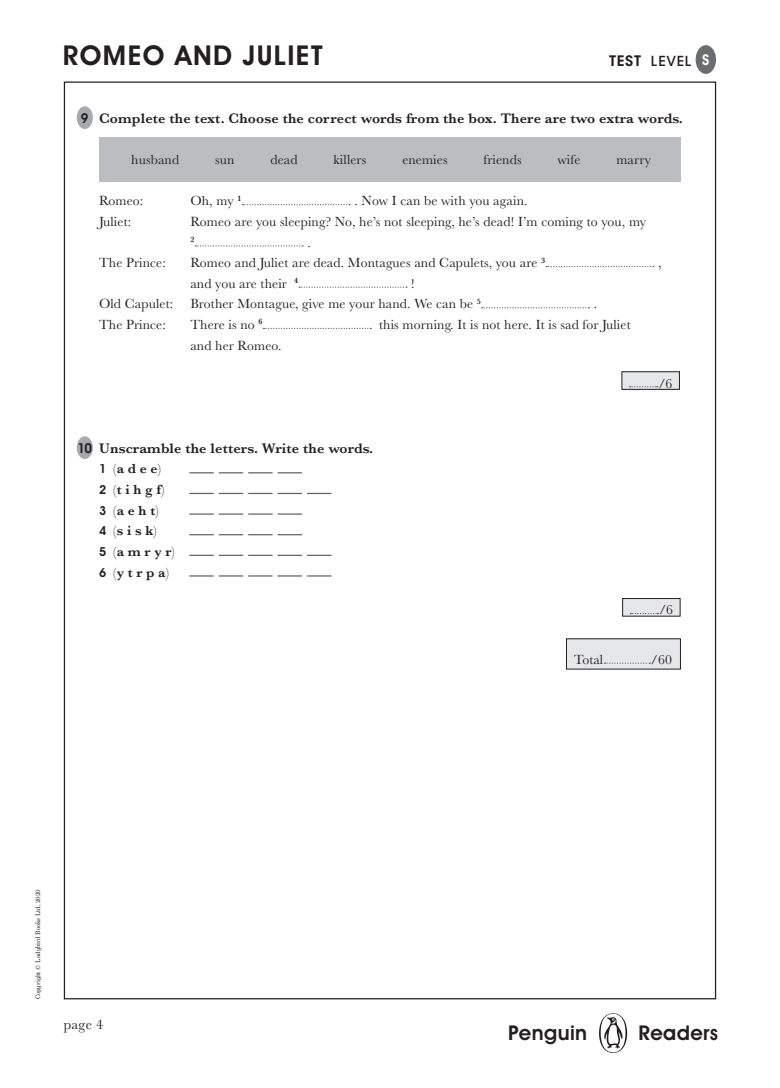
<style>
.page{position:relative;width:780px;height:1088px;background:#fff}
.page>*{position:absolute;margin:0;border:0;box-sizing:border-box;transform-origin:0 0}
.t1{font:600 27.5px "Avant Garde IT Cby BT";letter-spacing:.05em;color:#231f20}
.t2{font:600 20.5px "Avant Garde IT Cby BT";letter-spacing:.02em;color:#231f20}
.t3{font:600 14.38px "Baskerville";letter-spacing:.01em;color:#231f20}
.t4{font:14.38px "Baskerville";color:#231f20}
.t5{font:13.75px/20.6px "Baskerville";letter-spacing:.01em;color:#231f20}
.t6{font:600 13.75px/20.6px "Baskerville";color:#231f20}
.t7{font:500 13.75px "ITC Avant Garde Std";letter-spacing:.05em;color:#231f20}
.t8{font:600 13.75px "Avant Garde IT Cby BT";color:#231f20;scale:.96 1}
.t9{font:600 8px "Baskerville";color:#231f20}
.t10{font:6.25px "Century Schlbk Penguin Inf";color:#231f20}
.s1{font-weight:600;font-size:14.38px}
.s2{font-family:"Avant Garde IT Cby BT";font-weight:600;font-size:15px;color:#fff}
.s3{font-family:"Avant Garde IT Cby BT";font-size:12.5px}
.s4{font-weight:400}
</style>
<div class="page">
<div style="left:695px;top:45px;width:21px;height:29px;background:#6c6d70;border-radius:50%"></div>
<svg style="left:599px;top:1013px;width:28px;height:40px"></svg>
<svg style="left:600px;top:1014px;width:25px;height:38px"></svg>
<div style="left:99px;top:138px;width:581px;height:44px;background:#bcbdc0"></div>
<div style="left:77px;top:106px;width:16px;height:23px;background:#a8a9ad;border-radius:50%"></div>
<div style="left:77px;top:436px;width:16px;height:23px;background:#a8a9ad;border-radius:50%"></div>
<svg style="left:242px;top:204px;width:108px;height:1px"></svg>
<svg style="left:195px;top:245px;width:108px;height:1px"></svg>
<svg style="left:546px;top:266px;width:108px;height:1px"></svg>
<svg style="left:299px;top:286px;width:108px;height:2px"></svg>
<svg style="left:481px;top:307px;width:108px;height:1px"></svg>
<svg style="left:263px;top:328px;width:108px;height:1px"></svg>
<svg style="left:190px;top:472px;width:23px;height:1px"></svg>
<svg style="left:219px;top:472px;width:53px;height:1px"></svg>
<svg style="left:278px;top:472px;width:23px;height:1px"></svg>
<svg style="left:190px;top:493px;width:23px;height:1px"></svg>
<svg style="left:219px;top:493px;width:53px;height:1px"></svg>
<svg style="left:278px;top:493px;width:23px;height:1px"></svg>
<svg style="left:307px;top:493px;width:24px;height:1px"></svg>
<hr style="left:190px;top:513px;width:23px;height:2px;background:#636366">
<hr style="left:219px;top:513px;width:24px;height:2px;background:#636366">
<hr style="left:248px;top:513px;width:24px;height:2px;background:#636366">
<hr style="left:278px;top:513px;width:23px;height:2px;background:#636366">
<svg style="left:190px;top:534px;width:23px;height:1px"></svg>
<svg style="left:219px;top:534px;width:53px;height:1px"></svg>
<svg style="left:278px;top:534px;width:23px;height:1px"></svg>
<svg style="left:190px;top:555px;width:23px;height:1px"></svg>
<svg style="left:219px;top:555px;width:53px;height:1px"></svg>
<svg style="left:278px;top:555px;width:23px;height:1px"></svg>
<svg style="left:307px;top:555px;width:24px;height:1px"></svg>
<svg style="left:190px;top:575px;width:23px;height:1px"></svg>
<svg style="left:219px;top:575px;width:53px;height:1px"></svg>
<svg style="left:278px;top:575px;width:23px;height:1px"></svg>
<svg style="left:307px;top:575px;width:24px;height:1px"></svg>
<div style="left:622px;top:372px;width:57px;height:17px;background:#e6e7e9"></div>
<div style="left:621px;top:371px;width:58px;height:19px;border:1px solid #231f20"></div>
<svg style="left:629px;top:386px;width:28px;height:1px"></svg>
<div style="left:566px;top:639px;width:114px;height:30px;background:#e6e7e9"></div>
<div style="left:566px;top:638px;width:114px;height:31px;border:1px solid #231f20"></div>
<svg style="left:604px;top:662px;width:46px;height:2px"></svg>
<div style="left:622px;top:598px;width:58px;height:18px;background:#e6e7e9"></div>
<div style="left:622px;top:598px;width:58px;height:18px;border:1px solid #231f20"></div>
<svg style="left:630px;top:613px;width:28px;height:1px"></svg>
<h1 class="t1" style="left:63px;top:39px;width:261px">ROMEO AND JULIET</h1>
<p class="t7" style="left:609px;top:52px;width:102px"><span class="s1">TEST</span> LEVEL <span class="s2">S</span></p>
<p class="t8" style="left:81px;top:110px;width:9px">9</p>
<p class="t3" style="left:99px;top:108px;width:585px">Complete the text. Choose the correct words from the box. There are two extra words.</p>
<p class="t5" style="left:131px;top:149px;width:49px">husband</p>
<p class="t5" style="left:215px;top:149px;width:21px">sun</p>
<p class="t5" style="left:270px;top:149px;width:29px">dead</p>
<p class="t5" style="left:333px;top:149px;width:34px">killers</p>
<p class="t5" style="left:402px;top:149px;width:47px">enemies</p>
<p class="t5" style="left:483px;top:149px;width:40px">friends</p>
<p class="t5" style="left:557px;top:149px;width:24px">wife</p>
<p class="t5" style="left:616px;top:149px;width:36px">marry</p>
<p class="t5" style="left:99px;top:191px;width:46px">Romeo:</p>
<p class="t5" style="left:190px;top:191px;width:52px">Oh, my <sup>1</sup></p>
<p class="t5" style="left:354px;top:191px;width:175px">. Now I can be with you again.</p>
<p class="t5" style="left:99px;top:211px;width:34px">Juliet:</p>
<p class="t5" style="left:190px;top:211px;width:457px">Romeo are you sleeping? No, he’s not sleeping, he’s dead! I’m coming to you, my</p>
<p class="t9" style="left:190px;top:234px;width:6px">2</p>
<p class="t5" style="left:307px;top:232px;width:5px">.</p>
<p class="t5" style="left:99px;top:253px;width:68px">The Prince:</p>
<p class="t5" style="left:190px;top:253px;width:356px">Romeo and Juliet are dead. Montagues and Capulets, you are <sup>3</sup></p>
<p class="t5" style="left:658px;top:253px;width:5px">,</p>
<p class="t5" style="left:190px;top:273px;width:109px">and you are their <sup>4</sup></p>
<p class="t5" style="left:99px;top:273px;width:383px;text-indent:312px">!<br>Old Capulet: Brother Montague, give me your hand. We can be <sup>5</sup></p>
<p class="t5" style="left:593px;top:294px;width:5px">.</p>
<p class="t5" style="left:99px;top:314px;width:68px">The Prince:</p>
<p class="t5" style="left:190px;top:314px;width:74px">There is no <sup>6</sup></p>
<p class="t5" style="left:379px;top:314px;width:253px">this morning. It is not here. It is sad for Juliet</p>
<p class="t5" style="left:190px;top:335px;width:93px">and her Romeo.</p>
<p class="t5" style="left:658px;top:373px;width:16px">/6</p>
<p class="t8" style="left:77px;top:440px;width:17px">10</p>
<p class="t3" style="left:99px;top:438px;width:276px">Unscramble the letters. Write the words.</p>
<p class="t6" style="left:99px;top:458px;width:77px"><span class="s3">1</span> <span class="s4">(</span>a d e e<span class="s4">)<br></span><span class="s3">2</span> <span class="s4">(</span>t i h g f<span class="s4">)<br></span><span class="s3">3</span> <span class="s4">(</span>a e h t<span class="s4">)<br></span><span class="s3">4</span> <span class="s4">(</span>s i s k<span class="s4">)<br></span><span class="s3">5</span> <span class="s4">(</span>a m r y r<span class="s4">)<br></span><span class="s3">6</span> <span class="s4">(</span>y t r p a<span class="s4">)</span></p>
<p class="t5" style="left:659px;top:600px;width:16px">/6</p>
<p class="t5" style="left:574px;top:649px;width:30px">Total</p>
<p class="t5" style="left:651px;top:649px;width:22px">/60</p>
<p class="t10" style="left:34px;top:999px;width:112px;rotate:-90deg">Copyright © Ladybird Books Ltd, 2020</p>
<p class="t4" style="left:64px;top:1015px;width:41px">page 4</p>
<h2 class="t2" style="left:508px;top:1020px;width:81px">Penguin</h2>
<h2 class="t2" style="left:638px;top:1020px;width:81px">Readers</h2>
</div>
